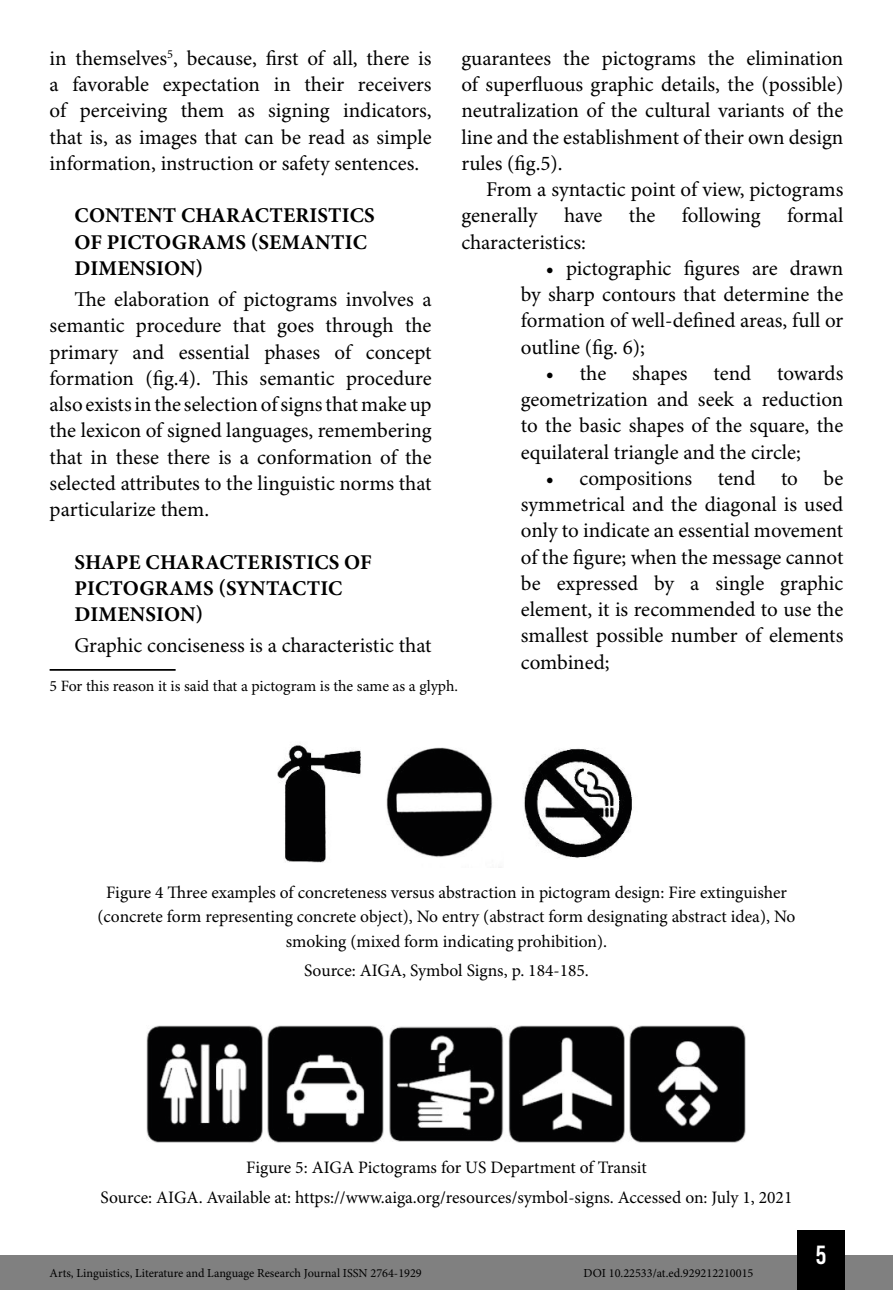
<style>
.page{position:relative;width:893px;height:1290px;background:#fff}
.page>*{position:absolute;margin:0;border:0;box-sizing:border-box;transform-origin:0 0}
.t1{font:26.25px "Bebas Kai";color:#fff}
.t2{font:21px/26.2px "Minion Pro";color:#000;text-align:justify}
.t3{font:700 21px/26.2px "Minion Pro";letter-spacing:.01em;color:#000}
.t4{font:17.5px/24.5px "Minion Pro";color:#000;text-align:center}
.t5{font:15.75px "Minion Pro";letter-spacing:-.005em;color:#000}
.t6{font:12.25px "Minion Pro";color:#000}
</style>
<div class="page">
<div style="left:0;top:1255px;width:893px;height:35px;background:#808080"></div>
<div style="left:797px;top:1230px;width:48px;height:60px;background:#000"></div>
<hr style="left:50px;top:669px;width:126px;height:2px;background:#000">
<img style="left:277px;top:744px;width:84px;height:119px">
<img style="left:386px;top:747px;width:107px;height:111px">
<img style="left:523px;top:748px;width:110px;height:110px">
<img style="left:146px;top:1026px;width:600px;height:117px">
<p class="t2" style="left:50px;top:46px;width:384px">in themselves<sup>5</sup>, because, first of all, there is a favorable expectation in their receivers of perceiving them as signing indicators, that is, as images that can be read as simple information, instruction or safety sentences.</p>
<p class="t3" style="left:75px;top:202px;width:302px">CONTENT CHARACTERISTICS<br>OF PICTOGRAMS (SEMANTIC<br>DIMENSION)</p>
<p class="t2" style="left:50px;top:287px;width:384px;text-indent:25px">The elaboration of pictograms involves a semantic procedure that goes through the primary and essential phases of concept formation (fig.4). This semantic procedure also exists in the selection of signs that make up the lexicon of signed languages, remembering that in these there is a conformation of the selected attributes to the linguistic norms that particularize them.</p>
<p class="t3" style="left:75px;top:548px;width:299px">SHAPE CHARACTERISTICS OF<br>PICTOGRAMS (SYNTACTIC<br>DIMENSION)</p>
<p class="t2" style="left:74px;top:633px;width:359px">Graphic conciseness is a characteristic that</p>
<p class="t5" style="left:50px;top:676px;width:410px">5 For this reason it is said that a pictogram is the same as a glyph.</p>
<p class="t2" style="left:461px;top:46px;width:384px">guarantees the pictograms the elimination of superfluous graphic details, the (possible) neutralization of the cultural variants of the line and the establishment of their own design rules (fig.5).</p>
<p class="t2" style="left:461px;top:177px;width:383px;text-indent:25px">From a syntactic point of view, pictograms generally</p>
<p class="t2" style="left:564px;top:203px;width:40px">have</p>
<p class="t2" style="left:629px;top:203px;width:28px">the</p>
<p class="t2" style="left:682px;top:203px;width:80px">following</p>
<p class="t2" style="left:787px;top:203px;width:58px">formal</p>
<p class="t2" style="left:461px;top:230px;width:126px">characteristics:</p>
<p class="t2" style="left:521px;top:256px;width:324px;text-indent:25px">• pictographic figures are drawn by sharp contours that determine the formation of well-defined areas, full or outline (fig. 6);</p>
<p class="t2" style="left:521px;top:361px;width:324px;text-indent:25px">• the shapes tend towards geometrization and seek a reduction to the basic shapes of the square, the equilateral triangle and the circle;</p>
<p class="t2" style="left:521px;top:466px;width:324px;text-indent:25px">• compositions tend to be symmetrical and the diagonal is used only to indicate an essential movement of the figure; when the message cannot be expressed by a single graphic element, it is recommended to use the smallest possible number of elements combined;</p>
<p class="t4" style="left:97px;top:880px;width:699px">Figure 4 Three examples of concreteness versus abstraction in pictogram design: Fire extinguisher (concrete form representing concrete object), No entry (abstract form designating abstract idea), No smoking (mixed form indicating prohibition).</p>
<p class="t4" style="left:304px;top:959px;width:286px">Source: AIGA, Symbol Signs, p. 184-185.</p>
<p class="t4" style="left:101px;top:1154px;width:693px;line-height:29.4px">Figure 5: AIGA Pictograms for US Department of Transit<br>Source: AIGA. Available at: https://www.aiga.org/resources/symbol-signs. Accessed on: July 1, 2021</p>
<p class="t6" style="left:50px;top:1266px;width:374px">Arts, Linguistics, Literature and Language Research Journal ISSN 2764-1929</p>
<p class="t6" style="left:584px;top:1266px;width:171px">DOI 10.22533/at.ed.929212210015</p>
<p class="t1" style="left:816px;top:1241px;width:12px">5</p>
</div>
